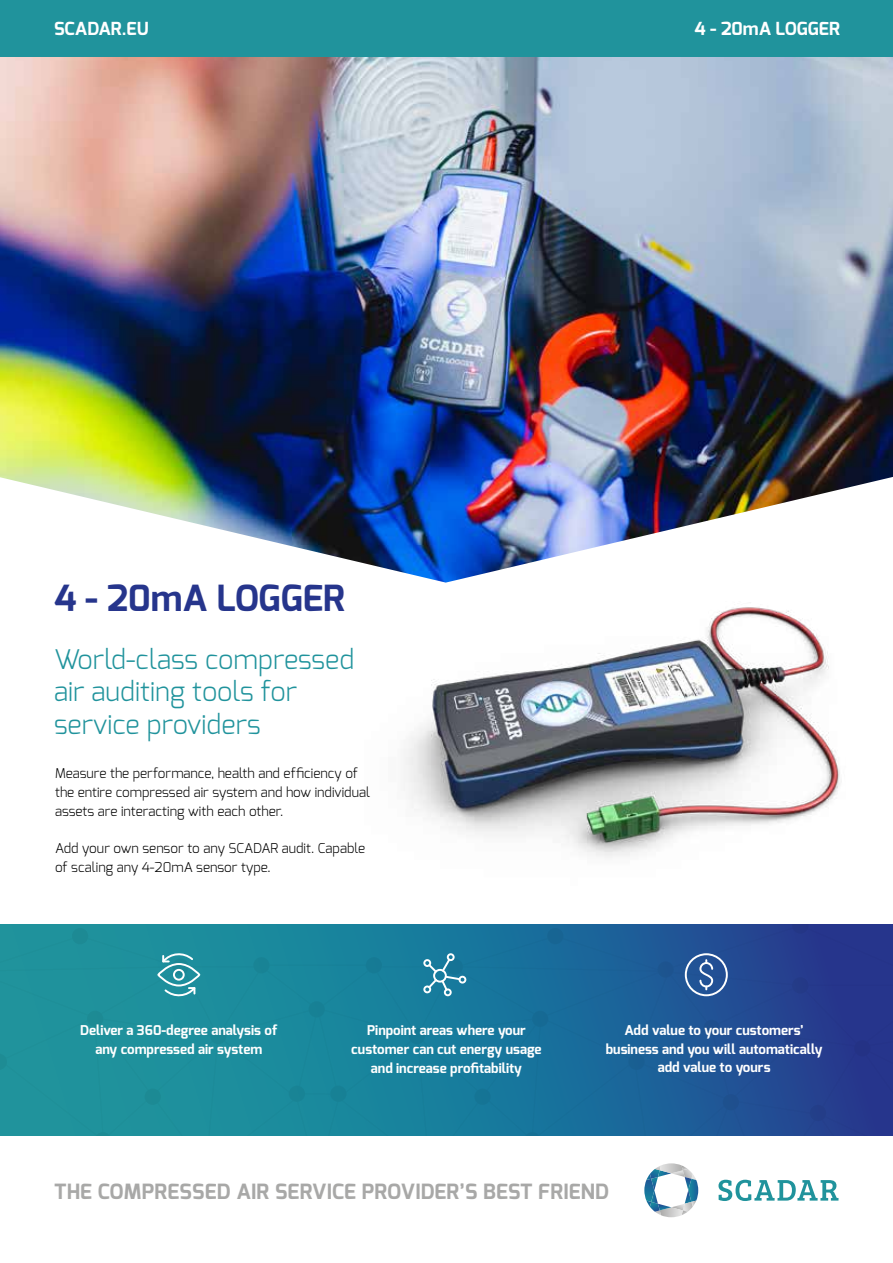
<style>
.page{position:relative;width:893px;height:1263px;background:#fff}
.page>*{position:absolute;margin:0;border:0;box-sizing:border-box;transform-origin:0 0}
.t1{font:700 36px "Exo";color:#26358c}
.t2{font:300 27px/32.4px "Exo";color:#20939c}
.t3{font:700 21px "Exo";letter-spacing:.01em;color:#a8a8a7}
.t4{font:700 18px "Exo";color:#fff}
.t5{font:700 13.5px/18.9px "Exo";color:#fff;text-align:center}
.t6{font:300 13.5px/18.9px "Exo";color:#000}
</style>
<div class="page">
<img style="left:404px;top:607px;width:436px;height:251px">
<svg style="left:792px;top:924px;width:17px;height:1px"></svg>
<svg style="left:0;top:925px;width:893px;height:210px;background:#1d7299"></svg>
<svg style="left:718px;top:1180px;width:120px;height:21px"></svg>
<svg style="left:644px;top:1163px;width:54px;height:54px"></svg>
<div style="left:173px;top:969px;width:12px;height:12px;border:2px solid #fff;border-radius:50%"></div>
<div style="left:157px;top:963px;width:43px;height:23px;border:2px solid #fff;border-radius:50%"></div>
<svg style="left:160px;top:953px;width:35px;height:11px"></svg>
<svg style="left:163px;top:985px;width:34px;height:11px"></svg>
<div style="left:685px;top:953px;width:43px;height:43px;border:2px solid #fff;border-radius:50%"></div>
<svg style="left:698px;top:960px;width:16px;height:29px"></svg>
<img style="left:0;top:57px;width:893px;height:526px">
<div style="left:423px;top:959px;width:8px;height:8px;border:2px solid #fff;border-radius:50%"></div>
<div style="left:447px;top:953px;width:8px;height:8px;border:2px solid #fff;border-radius:50%"></div>
<div style="left:423px;top:985px;width:8px;height:8px;border:2px solid #fff;border-radius:50%"></div>
<div style="left:444px;top:988px;width:8px;height:8px;border:2px solid #fff;border-radius:50%"></div>
<div style="left:459px;top:976px;width:7px;height:7px;border:2px solid #fff;border-radius:50%"></div>
<svg style="left:426px;top:957px;width:36px;height:35px"></svg>
<div style="left:0;top:0;width:893px;height:57px;background:#20939c"></div>
<h3 class="t4" style="left:54px;top:17px;width:96px">SCADAR.EU</h3>
<h3 class="t4" style="left:694px;top:17px;width:147px">4 - 20mA LOGGER</h3>
<h1 class="t1" style="left:54px;top:575px;width:293px">4 - 20mA LOGGER</h1>
<h2 class="t2" style="left:54px;top:643px;width:302px">World-class compressed air auditing tools for service providers</h2>
<p class="t6" style="left:55px;top:763px;width:317px">Measure the performance, health and efficiency of the entire compressed air system and how individual assets are interacting with each other.</p>
<p class="t6" style="left:55px;top:839px;width:312px">Add your own sensor to any SCADAR audit. Capable of scaling any 4-20mA sensor type.</p>
<p class="t5" style="left:80px;top:1021px;width:199px">Deliver a 360-degree analysis of any compressed air system</p>
<p class="t5" style="left:606px;top:1020px;width:218px">Add value to your customers’ business and you will automatically add value to yours</p>
<p class="t5" style="left:351px;top:1021px;width:192px">Pinpoint areas where your customer can cut energy usage and increase profitability</p>
<h3 class="t3" style="left:54px;top:1178px;width:557px">THE COMPRESSED AIR SERVICE PROVIDER’S BEST FRIEND</h3>
</div>
